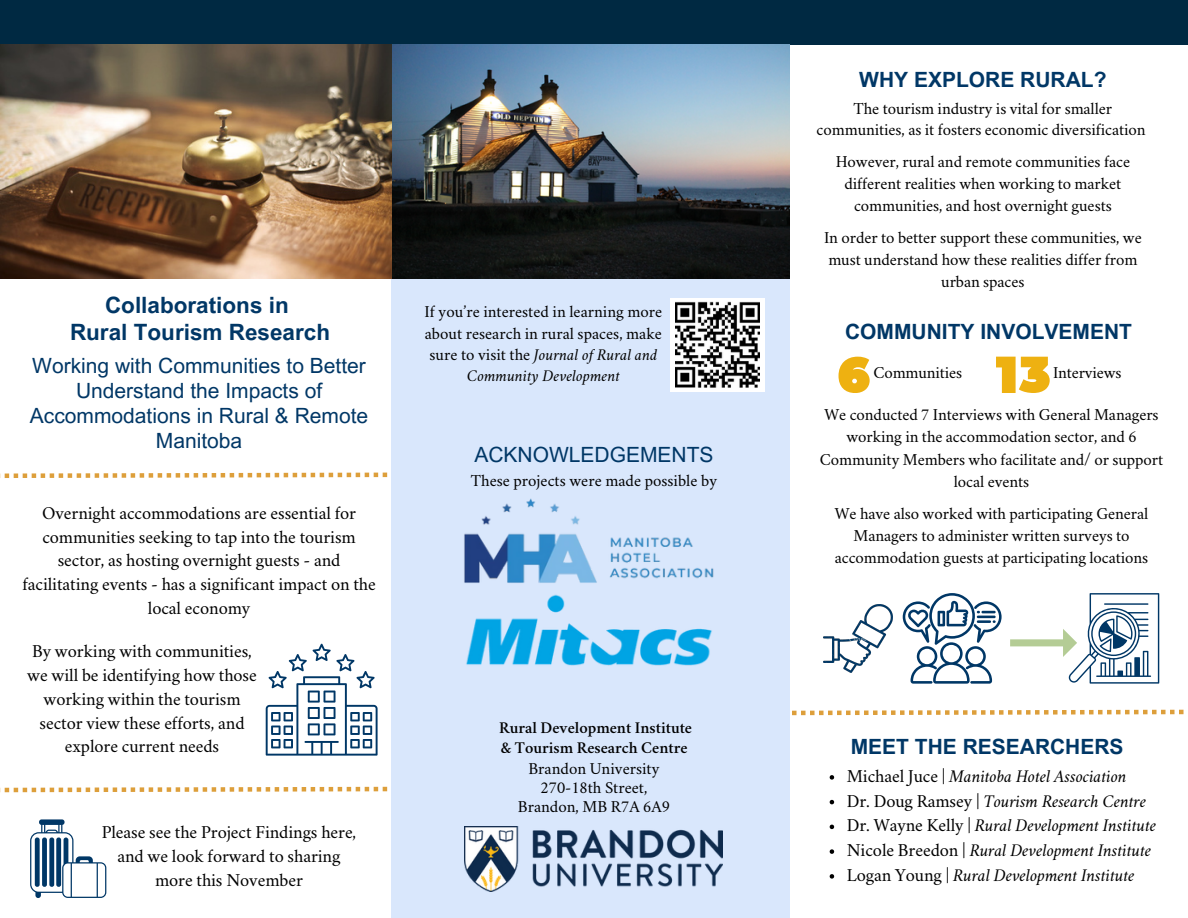
<style>
.page{position:relative;width:1188px;height:918px;background:#fff}
.page>*{position:absolute;margin:0;border:0;box-sizing:border-box;transform-origin:0 0}
.t1{font:700 22.5px/27px "Arial MT Pro";color:#013766;text-align:center}
.t2{font:21px/24.8px "Arial MT Pro";color:#013766;text-align:center}
.t3{font:700 21px "Arial MT Pro";color:#013766}
.t4{font:700 21px "Arial MT Pro";color:#003766}
.t5{font:21px "Arial MT Pro";color:#003766}
.t6{font:18px/23.7px "Crimson";letter-spacing:-.005em;color:#000;text-align:center}
.t7{font:italic 18px/24.8px "Crimson";letter-spacing:-.005em;color:#000}
.t8{font:16.5px/21.9px "Crimson";letter-spacing:-.005em;color:#000;text-align:center}
.t9{font:600 16.5px/20.2px "Crimson";color:#000;text-align:center}
.s1{font-style:italic}
.s2{font-weight:400}
.s3{font-style:normal}
</style>
<div class="page">
<div style="left:392px;top:0;width:398px;height:918px;background:#d9e7fc"></div>
<div style="left:0;top:0;width:1188px;height:44px;background:#002942"></div>
<img style="left:465px;top:826px;width:258px;height:65px">
<img style="left:466px;top:594px;width:246px;height:72px">
<img style="left:464px;top:498px;width:250px;height:85px">
<img style="left:0;top:45px;width:790px;height:234px">
<div style="left:670px;top:298px;width:95px;height:94px;background:#fff"></div>
<img style="left:675px;top:301px;width:85px;height:87px">
<svg style="left:0;top:473px;width:387px;height:5px"></svg>
<svg style="left:0;top:787px;width:387px;height:5px"></svg>
<svg style="left:266px;top:644px;width:111px;height:111px"></svg>
<svg style="left:30px;top:819px;width:76px;height:79px"></svg>
<div style="left:49px;top:838px;width:5px;height:49px;background:#003766;border-radius:2px"></div>
<div style="left:42px;top:838px;width:5px;height:49px;background:#003766;border-radius:2px"></div>
<div style="left:35px;top:838px;width:5px;height:49px;background:#003766;border-radius:2px"></div>
<div style="left:56px;top:838px;width:5px;height:49px;background:#003766;border-radius:2px"></div>
<svg style="left:792px;top:710px;width:392px;height:5px"></svg>
<img style="left:824px;top:604px;width:68px;height:69px">
<svg style="left:903px;top:593px;width:99px;height:91px"></svg>
<svg style="left:1010px;top:593px;width:149px;height:91px"></svg>
<svg style="left:830px;top:775px;width:4px;height:5px"></svg>
<svg style="left:830px;top:800px;width:4px;height:4px"></svg>
<svg style="left:830px;top:825px;width:4px;height:4px"></svg>
<svg style="left:830px;top:849px;width:4px;height:5px"></svg>
<svg style="left:830px;top:874px;width:4px;height:5px"></svg>
<svg style="left:839px;top:357px;width:31px;height:36px"></svg>
<svg style="left:996px;top:357px;width:53px;height:36px"></svg>
<p class="t1" style="left:70px;top:295px;width:262px">Collaborations in<br>Rural Tourism Research</p>
<p class="t2" style="left:30px;top:356px;width:340px">Working with Communities to Better<br>Understand the Impacts of<br>Accommodations in Rural &amp; Remote<br>Manitoba</p>
<p class="t6" style="left:22px;top:503px;width:355px">Overnight accommodations are essential for communities seeking to tap into the tourism sector, as hosting overnight guests - and facilitating events - has a significant impact on the local economy</p>
<p class="t6" style="left:27px;top:641px;width:231px">By working with communities, we will be identifying how those working within the tourism sector view these efforts, and explore current needs</p>
<h2 class="t6" style="left:102px;top:822px;width:256px">Please see the Project Findings here, and we look forward to sharing</h2>
<p class="t6" style="left:155px;top:870px;width:149px">more this November</p>
<p class="t8" style="left:425px;top:303px;width:239px;line-height:21.3px">If you’re interested in learning more about research in rural spaces, make sure to visit the <span class="s1">Journal of Rural and Community Development</span></p>
<p class="t5" style="left:474px;top:446px;width:241px">ACKNOWLEDGEMENTS</p>
<p class="t8" style="left:471px;top:472px;width:248px">These projects were made possible by</p>
<p class="t9" style="left:499px;top:720px;width:194px">Rural Development Institute</p>
<p class="t9" style="left:500px;top:740px;width:189px">&amp; Tourism Research Centre<br><span class="s2">Brandon University</span></p>
<p class="t8" style="left:541px;top:778px;width:108px">270-18th Street,</p>
<p class="t8" style="left:518px;top:797px;width:154px">Brandon, MB R7A 6A9</p>
<p class="t3" style="left:859px;top:71px;width:249px">WHY EXPLORE RURAL?</p>
<p class="t8" style="left:817px;top:99px;width:331px">The tourism industry is vital for smaller communities, as it fosters economic diversification</p>
<p class="t8" style="left:836px;top:153px;width:296px">However, rural and remote communities face different realities when working to market communities, and host overnight guests</p>
<p class="t8" style="left:824px;top:228px;width:319px">In order to better support these communities, we must understand how these realities differ from urban spaces</p>
<p class="t3" style="left:845px;top:324px;width:289px">COMMUNITY INVOLVEMENT</p>
<p class="t8" style="left:874px;top:363px;width:90px">Communities</p>
<p class="t8" style="left:1053px;top:363px;width:70px">Interviews</p>
<p class="t8" style="left:820px;top:405px;width:345px;line-height:22.5px">We conducted 7 Interviews with General Managers working in the accommodation sector, and 6<br>Community Members who facilitate and/ or support local events</p>
<p class="t8" style="left:835px;top:504px;width:315px">We have also worked with participating General<br>Managers to administer written surveys to accommodation guests at participating locations</p>
<p class="t4" style="left:851px;top:738px;width:274px">MEET THE RESEARCHERS</p>
<p class="t7" style="left:847px;top:765px;width:311px"><span class="s3">Michael Juce |</span> Manitoba Hotel Association<br><span class="s3">Dr. Doug Ramsey |</span> Tourism Research Centre <span class="s3">Dr. Wayne Kelly |</span> Rural Development Institute <span class="s3">Nicole Breedon |</span> Rural Development Institute <span class="s3">Logan Young |</span> Rural Development Institute</p>
</div>
